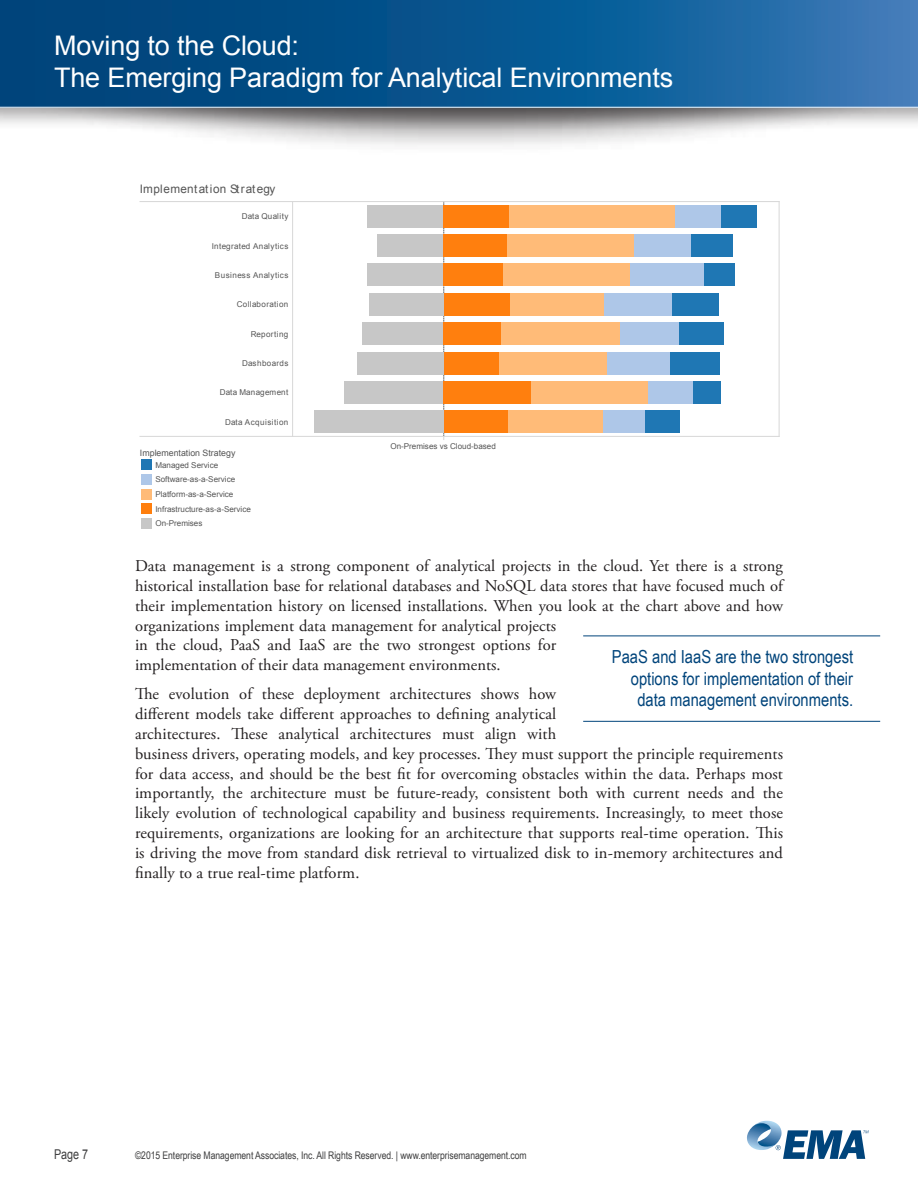
<style>
.page{position:relative;width:918px;height:1188px;background:#fff}
.page>*{position:absolute;margin:0;border:0;box-sizing:border-box;transform-origin:0 0}
.t1{font:27px/32.4px "Arial";letter-spacing:-.005em;color:#fff}
.Pull_quote{font:18px/21.6px "Arial Narrow";color:#00447b;text-align:right}
.t2{font:16.5px/19.8px "Adobe Garamond Pro";letter-spacing:.005em;color:#231f20}
.t3{font:13.5px "Arial";color:#3e3e3f;scale:.8 1}
.t4{font:11.7px "Arial";letter-spacing:.025em;color:#555}
.t5{font:10.5px "Arial Narrow";letter-spacing:-.005em;color:#3e3e3f}
.t6{font:8.85px "Arial";color:#555}
.t7{font:8.1px/14.7px "Arial";color:#555}
.t8{font:8.1px "Arial";letter-spacing:.055em;color:#555}
</style>
<div class="page">
<svg style="left:747px;top:1121px;width:122px;height:38px"></svg>
<div style="left:0;top:0;width:918px;height:155px;background:#231f20;opacity:.75"></div>
<div style="left:0;top:0;width:918px;height:129px;background:#231f20;opacity:.4"></div>
<svg style="left:0;top:0;width:918px;height:108px;background:#105993"></svg>
<hr style="left:140px;top:201px;width:153px;height:1px;background:#d7d7d7">
<hr style="left:140px;top:436px;width:153px;height:1px;background:#d7d7d7">
<svg style="left:443px;top:203px;width:1px;height:237px"></svg>
<div style="left:315px;top:411px;width:129px;height:22px;background:#c7c7c7"></div>
<div style="left:344px;top:381px;width:100px;height:22px;background:#c7c7c7"></div>
<div style="left:357px;top:352px;width:87px;height:22px;background:#c7c7c7"></div>
<div style="left:362px;top:323px;width:82px;height:22px;background:#c7c7c7"></div>
<div style="left:370px;top:293px;width:74px;height:22px;background:#c7c7c7"></div>
<div style="left:367px;top:264px;width:77px;height:22px;background:#c7c7c7"></div>
<div style="left:378px;top:235px;width:66px;height:22px;background:#c7c7c7"></div>
<div style="left:367px;top:205px;width:77px;height:22px;background:#c7c7c7"></div>
<div style="left:444px;top:411px;width:64px;height:22px;background:#ff7f0e"></div>
<div style="left:444px;top:381px;width:87px;height:22px;background:#ff7f0e"></div>
<div style="left:444px;top:352px;width:56px;height:22px;background:#ff7f0e"></div>
<div style="left:444px;top:323px;width:57px;height:22px;background:#ff7f0e"></div>
<div style="left:444px;top:293px;width:67px;height:22px;background:#ff7f0e"></div>
<div style="left:444px;top:264px;width:59px;height:22px;background:#ff7f0e"></div>
<div style="left:444px;top:235px;width:63px;height:22px;background:#ff7f0e"></div>
<div style="left:444px;top:205px;width:65px;height:22px;background:#ff7f0e"></div>
<div style="left:508px;top:411px;width:96px;height:22px;background:#ffbb78"></div>
<div style="left:531px;top:381px;width:117px;height:22px;background:#ffbb78"></div>
<div style="left:500px;top:352px;width:107px;height:22px;background:#ffbb78"></div>
<div style="left:501px;top:323px;width:119px;height:22px;background:#ffbb78"></div>
<div style="left:511px;top:293px;width:93px;height:22px;background:#ffbb78"></div>
<div style="left:503px;top:264px;width:127px;height:22px;background:#ffbb78"></div>
<div style="left:507px;top:235px;width:128px;height:22px;background:#ffbb78"></div>
<div style="left:509px;top:205px;width:167px;height:22px;background:#ffbb78"></div>
<div style="left:604px;top:411px;width:41px;height:22px;background:#aec7e8"></div>
<div style="left:648px;top:381px;width:45px;height:22px;background:#aec7e8"></div>
<div style="left:607px;top:352px;width:64px;height:22px;background:#aec7e8"></div>
<div style="left:620px;top:323px;width:59px;height:22px;background:#aec7e8"></div>
<div style="left:604px;top:293px;width:69px;height:22px;background:#aec7e8"></div>
<div style="left:630px;top:264px;width:74px;height:22px;background:#aec7e8"></div>
<div style="left:635px;top:235px;width:56px;height:22px;background:#aec7e8"></div>
<div style="left:676px;top:205px;width:45px;height:22px;background:#aec7e8"></div>
<div style="left:645px;top:411px;width:34px;height:22px;background:#1f77b4"></div>
<div style="left:693px;top:381px;width:28px;height:22px;background:#1f77b4"></div>
<div style="left:671px;top:352px;width:49px;height:22px;background:#1f77b4"></div>
<div style="left:679px;top:323px;width:44px;height:22px;background:#1f77b4"></div>
<div style="left:673px;top:293px;width:46px;height:22px;background:#1f77b4"></div>
<div style="left:704px;top:264px;width:31px;height:22px;background:#1f77b4"></div>
<div style="left:691px;top:235px;width:42px;height:22px;background:#1f77b4"></div>
<div style="left:721px;top:205px;width:36px;height:22px;background:#1f77b4"></div>
<hr style="left:293px;top:202px;width:1px;height:234px;background:#d7d7d7">
<hr style="left:779px;top:202px;width:1px;height:234px;background:#d7d7d7">
<hr style="left:293px;top:202px;width:486px;height:1px;background:#d7d7d7">
<hr style="left:293px;top:436px;width:486px;height:1px;background:#d7d7d7">
<div style="left:141px;top:460px;width:11px;height:10px;background:#1f77b4"></div>
<div style="left:141px;top:474px;width:11px;height:10px;background:#aec7e8"></div>
<div style="left:141px;top:489px;width:11px;height:10px;background:#ffbb78"></div>
<div style="left:141px;top:504px;width:11px;height:10px;background:#ff7f0e"></div>
<div style="left:141px;top:518px;width:11px;height:11px;background:#c7c7c7"></div>
<hr style="left:583px;top:636px;width:297px;height:1px;background:#00447b">
<hr style="left:583px;top:721px;width:297px;height:1px;background:#00447b">
<h1 class="t1" style="left:54px;top:29px;width:621px">Moving to the Cloud:<br>The Emerging Paradigm for Analytical Environments</h1>
<p class="t4" style="left:140px;top:181px;width:137px">Implementation Strategy</p>
<p class="t8" style="left:242px;top:211px;width:48px">Data Quality</p>
<p class="t8" style="left:212px;top:240px;width:78px">Integrated Analytics</p>
<p class="t8" style="left:215px;top:270px;width:75px">Business Analytics</p>
<p class="t8" style="left:237px;top:299px;width:53px">Collaboration</p>
<p class="t8" style="left:251px;top:328px;width:39px">Reporting</p>
<p class="t8" style="left:242px;top:358px;width:48px">Dashboards</p>
<p class="t7" style="left:220px;top:385px;width:70px">Data Management</p>
<p class="t8" style="left:225px;top:416px;width:65px">Data Acquisition</p>
<p class="t7" style="left:390px;top:439px;width:107px">On-Premises vs Cloud-based</p>
<p class="t6" style="left:140px;top:447px;width:97px">Implementation Strategy</p>
<p class="t7" style="left:155px;top:457px;width:97px">Managed Service<br>Software-as-a-Service<br>Platform-as-a-Service<br>Infrastructure-as-a-Service<br>On-Premises</p>
<p class="t2" style="left:135px;top:557px;width:650px">Data management is a strong component of analytical projects in the cloud. Yet there is a strong historical installation base for relational databases and NoSQL data stores that have focused much of their implementation history on licensed installations. When you look at the chart above and how organizations implement data management for analytical projects<br>in the cloud, PaaS and IaaS are the two strongest options for<br>implementation of their data management environments.</p>
<p class="t2" style="left:135px;top:685px;width:650px">The evolution of these deployment architectures shows how<br>different models take different approaches to defining analytical<br>architectures. These analytical architectures must align with<br>business drivers, operating models, and key processes. They must support the principle requirements for data access, and should be the best fit for overcoming obstacles within the data. Perhaps most importantly, the architecture must be future-ready, consistent both with current needs and the likely evolution of technological capability and business requirements. Increasingly, to meet those requirements, organizations are looking for an architecture that supports real-time operation. This is driving the move from standard disk retrieval to virtualized disk to in-memory architectures and finally to a true real-time platform.</p>
<p class="Pull_quote" style="left:612px;top:645px;width:243px">PaaS and IaaS are the two strongest options for implementation of their data management environments.</p>
<p class="t3" style="left:54px;top:1145px;width:44px">Page 7</p>
<p class="t5" style="left:135px;top:1147px;width:393px">©2015 Enterprise Management Associates, Inc. All Rights Reserved. | www.enterprisemanagement.com</p>
</div>
